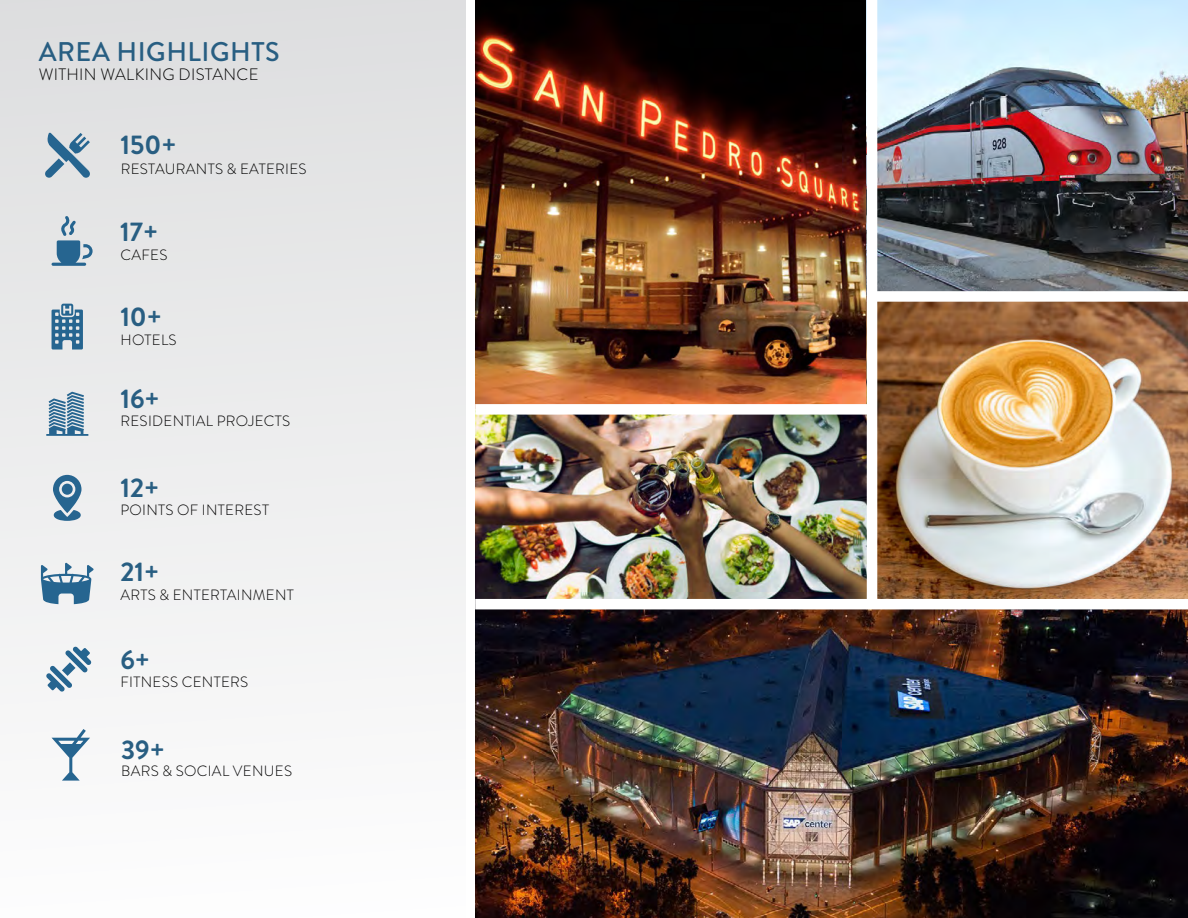
<style>
.page{position:relative;width:1188px;height:918px;background:#fff}
.page>*{position:absolute;margin:0;border:0;box-sizing:border-box;transform-origin:0 0}
.t1{font:700 27px "Brandon Grotesque";color:#285e82}
.t2{font:500 27px "Brandon Grotesque";letter-spacing:.02em;color:#285e82}
.t3{font:300 16.5px "Brandon Grotesque";letter-spacing:.02em;color:#000}
.t4{font:300 14.85px "Brandon Grotesque";letter-spacing:.02em;color:#000}
</style>
<div class="page">
<div style="left:0;top:0;width:465px;height:918px;background:linear-gradient(to bottom,#dddedf,#fdfdfe)"></div>
<img style="left:475px;top:0;width:392px;height:404px">
<img style="left:877px;top:0;width:311px;height:291px">
<img style="left:877px;top:302px;width:311px;height:297px">
<img style="left:475px;top:415px;width:392px;height:184px">
<img style="left:475px;top:609px;width:713px;height:309px">
<svg style="left:45px;top:133px;width:45px;height:45px;background:#95afc1"></svg>
<svg style="left:52px;top:304px;width:31px;height:46px"></svg>
<svg style="left:53px;top:475px;width:29px;height:46px"></svg>
<svg style="left:46px;top:647px;width:45px;height:45px"></svg>
<svg style="left:41px;top:563px;width:53px;height:41px"></svg>
<svg style="left:52px;top:216px;width:41px;height:50px;background:#9bb4c5"></svg>
<svg style="left:46px;top:392px;width:42px;height:44px;background:#8dabc0"></svg>
<svg style="left:52px;top:729px;width:38px;height:52px"></svg>
<h1 class="t2" style="left:39px;top:33px;width:243px">AREA HIGHLIGHTS</h1>
<p class="t3" style="left:39px;top:63px;width:221px">WITHIN WALKING DISTANCE</p>
<h1 class="t1" style="left:121px;top:126px;width:57px">150+</h1>
<p class="t4" style="left:121px;top:159px;width:187px">RESTAURANTS &amp; EATERIES</p>
<h1 class="t1" style="left:120px;top:213px;width:39px">17+</h1>
<p class="t4" style="left:120px;top:245px;width:49px">CAFES</p>
<h1 class="t1" style="left:120px;top:298px;width:43px">10+</h1>
<p class="t4" style="left:120px;top:330px;width:58px">HOTELS</p>
<h1 class="t1" style="left:120px;top:379px;width:41px">16+</h1>
<p class="t4" style="left:120px;top:411px;width:171px">RESIDENTIAL PROJECTS</p>
<h1 class="t1" style="left:120px;top:468px;width:40px">12+</h1>
<p class="t4" style="left:120px;top:500px;width:150px">POINTS OF INTEREST</p>
<h1 class="t1" style="left:120px;top:552px;width:40px">21+</h1>
<p class="t4" style="left:120px;top:584px;width:175px">ARTS &amp; ENTERTAINMENT</p>
<h1 class="t1" style="left:120px;top:641px;width:31px">6+</h1>
<p class="t4" style="left:120px;top:672px;width:129px">FITNESS CENTERS</p>
<h1 class="t1" style="left:121px;top:730px;width:45px">39+</h1>
<p class="t4" style="left:121px;top:761px;width:172px">BARS &amp; SOCIAL VENUES</p>
</div>
